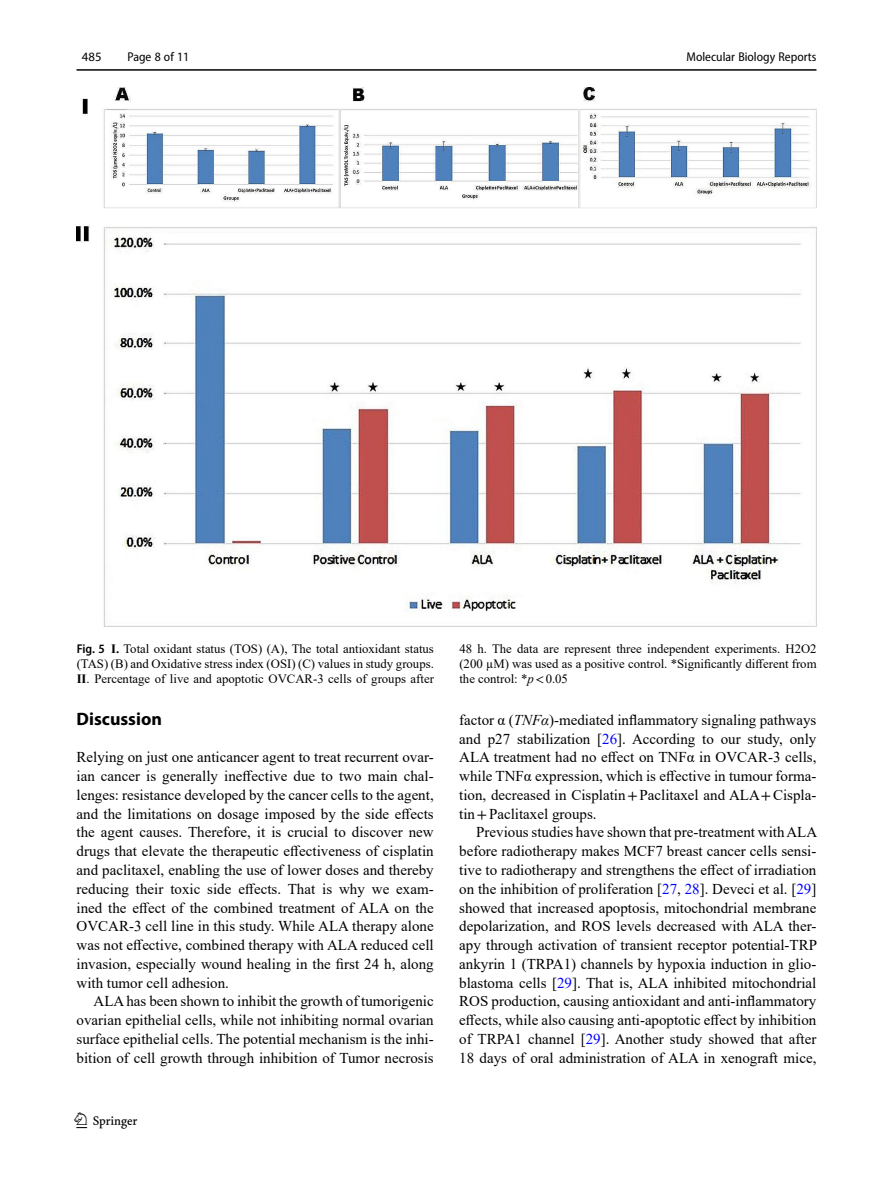
<style>
.page{position:relative;width:893px;height:1187px;background:#fff}
.page>*{position:absolute;margin:0;border:0;box-sizing:border-box;transform-origin:0 0}
.t1{font:22.5px "Springnew";color:#000}
.Head_1{font:700 18px "Myriad Pro";color:#000}
.Body_Text_Indent{font:15px/18.8px "Times New Roman";color:#000;text-align:justify}
.Body_Text{font:15px/18.8px "Times New Roman";color:#000;text-align:justify}
.Figure_Caption{font:12.75px/15px "Times New Roman";color:#000;text-align:justify}
.t2{font:semi-condensed 12.75px "Myriad Pro";color:#000}
.t3{font:12.75px "Myriad Pro";color:#000}
.s1{font-family:"Myriad Pro";font-weight:600;font-stretch:semi-condensed}
.s2{font-weight:700}
.s3{font-style:italic}
.s4{font-family:"STIX"}
.s5{color:#00f}
</style>
<div class="page">
<hr style="left:77px;top:69px;width:739px;height:2px;background:#000">
<img style="left:77px;top:87px;width:740px;height:539px">
<p class="t3" style="left:82px;top:48px;width:21px">485</p>
<p class="t2" style="left:127px;top:49px;width:63px">Page 8 of 11</p>
<p class="t2" style="left:687px;top:49px;width:131px">Molecular Biology Reports</p>
<p class="Figure_Caption" style="left:77px;top:641px;width:359px"><span class="s1">Fig. 5</span> <span class="s2">I.</span> Total oxidant status (TOS) (A), The total antioxidant status (TAS) (B) and Oxidative stress index (OSI) (C) values in study groups.<br><span class="s2">II</span>. Percentage of live and apoptotic OVCAR-3 cells of groups after</p>
<p class="Figure_Caption" style="left:459px;top:641px;width:359px">48 h. The data are represent three independent experiments. H2O2 (200 µM) was used as a positive control. *Significantly different from the control: *<span class="s3">p</span><span class="s4">&lt;</span>0.05</p>
<p class="Head_1" style="left:77px;top:707px;width:87px">Discussion</p>
<p class="Body_Text" style="left:77px;top:747px;width:359px">Relying on just one anticancer agent to treat recurrent ovar&shy;ian cancer is generally ineffective due to two main chal&shy;lenges: resistance developed by the cancer cells to the agent, and the limitations on dosage imposed by the side effects the agent causes. Therefore, it is crucial to discover new drugs that elevate the therapeutic effectiveness of cisplatin and paclitaxel, enabling the use of lower doses and thereby reducing their toxic side effects. That is why we exam&shy;ined the effect of the combined treatment of ALA on the OVCAR-3 cell line in this study. While ALA therapy alone was not effective, combined therapy with ALA reduced cell invasion, especially wound healing in the first 24 h, along with tumor cell adhesion.</p>
<p class="Body_Text_Indent" style="left:77px;top:991px;width:359px;text-indent:17px">ALA has been shown to inhibit the growth of tumorigenic ovarian epithelial cells, while not inhibiting normal ovarian surface epithelial cells. The potential mechanism is the inhi&shy;bition of cell growth through inhibition of Tumor necrosis</p>
<h1 class="t1" style="left:77px;top:1107px;width:63px">1 3</h1>
<p class="Body_Text_Indent" style="left:459px;top:710px;width:359px">factor α (<span class="s3">TNFα</span>)-mediated inflammatory signaling pathways and p27 stabilization [<span class="s5">26</span>]. According to our study, only ALA treatment had no effect on TNFα in OVCAR-3 cells, while TNFα expression, which is effective in tumour forma&shy;tion, decreased in Cisplatin<span class="s4">+</span>Paclitaxel and ALA<span class="s4">+</span>Cispla&shy;tin<span class="s4">+</span>Paclitaxel groups.</p>
<p class="Body_Text_Indent" style="left:459px;top:822px;width:360px;text-indent:17px">Previous studies have shown that pre-treatment with ALA before radiotherapy makes MCF7 breast cancer cells sensi&shy;tive to radiotherapy and strengthens the effect of irradiation on the inhibition of proliferation [<span class="s5">27</span>, <span class="s5">28</span>]. Deveci et al. [<span class="s5">29</span>] showed that increased apoptosis, mitochondrial membrane depolarization, and ROS levels decreased with ALA ther&shy;apy through activation of transient receptor potential-TRP ankyrin 1 (TRPA1) channels by hypoxia induction in glio&shy;blastoma cells [<span class="s5">29</span>]. That is, ALA inhibited mitochondrial ROS production, causing antioxidant and anti-inflammatory effects, while also causing anti-apoptotic effect by inhibition of TRPA1 channel [<span class="s5">29</span>]. Another study showed that after 18 days of oral administration of ALA in xenograft mice,</p>
</div>
